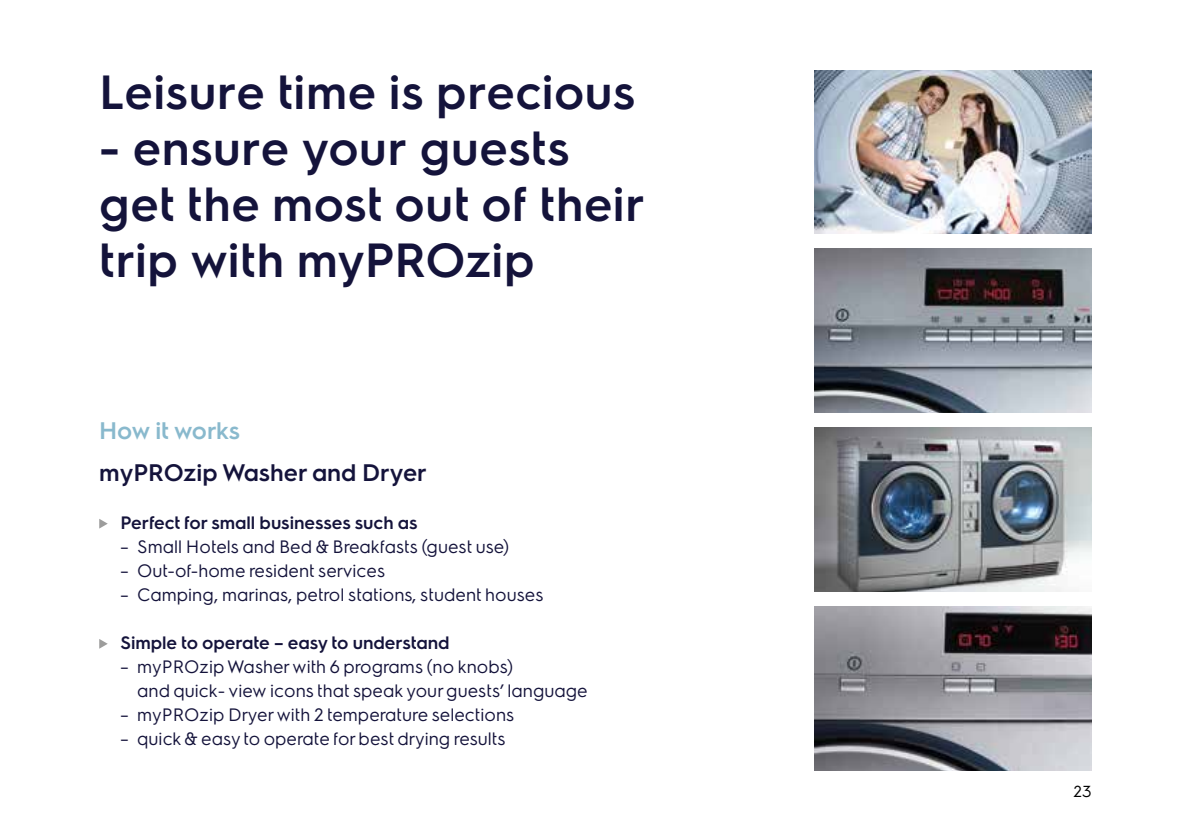
<style>
.page{position:relative;width:1191px;height:840px;background:#fff}
.page>*{position:absolute;margin:0;border:0;box-sizing:border-box;transform-origin:0 0}
.t1{font:600 48px/56px "Electrolux Sans";letter-spacing:.01em;color:#14133b}
.t2{font:600 24px "Electrolux Sans";letter-spacing:-.005em;color:#14133b}
.t3{font:600 24px "Electrolux Sans";letter-spacing:-.01em;color:#89b9cd}
.t4{font:18px/24px "Electrolux Sans";letter-spacing:-.005em;color:#14133b}
.t5{font:600 18px "Electrolux Sans";letter-spacing:-.005em;color:#14133b}
.t6{font:16px "Electrolux Sans";color:#000}
</style>
<div class="page">
<img style="left:814px;top:70px;width:277px;height:163px">
<img style="left:814px;top:249px;width:277px;height:163px">
<img style="left:814px;top:427px;width:277px;height:163px">
<img style="left:814px;top:606px;width:277px;height:163px">
<svg style="left:99px;top:519px;width:9px;height:9px"></svg>
<svg style="left:99px;top:639px;width:9px;height:9px"></svg>
<h1 class="t1" style="left:99px;top:61px;width:537px">Leisure time is precious</h1>
<h1 class="t1" style="left:99px;top:117px;width:547px">- ensure your guests get the most out of their trip with myPROzip</h1>
<h2 class="t3" style="left:99px;top:414px;width:142px">How it works</h2>
<h2 class="t2" style="left:99px;top:455px;width:329px">myPROzip Washer and Dryer</h2>
<p class="t5" style="left:120px;top:509px;width:299px">Perfect for small businesses such as</p>
<p class="t4" style="left:120px;top:533px;width:391px">– Small Hotels and Bed &amp; Breakfasts (guest use)</p>
<p class="t4" style="left:120px;top:557px;width:266px">– Out-of-home resident services</p>
<p class="t4" style="left:120px;top:580px;width:425px">– Camping, marinas, petrol stations, student houses</p>
<p class="t5" style="left:120px;top:629px;width:331px">Simple to operate – easy to understand</p>
<p class="t4" style="left:137px;top:653px;width:452px;text-indent:-17px">– myPROzip Washer with 6 programs (no knobs)<br>and quick- view icons that speak your guests’ language</p>
<p class="t4" style="left:120px;top:700px;width:395px">– myPROzip Dryer with 2 temperature selections</p>
<p class="t4" style="left:120px;top:724px;width:387px">– quick &amp; easy to operate for best drying results</p>
<p class="t6" style="left:1073px;top:779px;width:19px">23</p>
</div>
